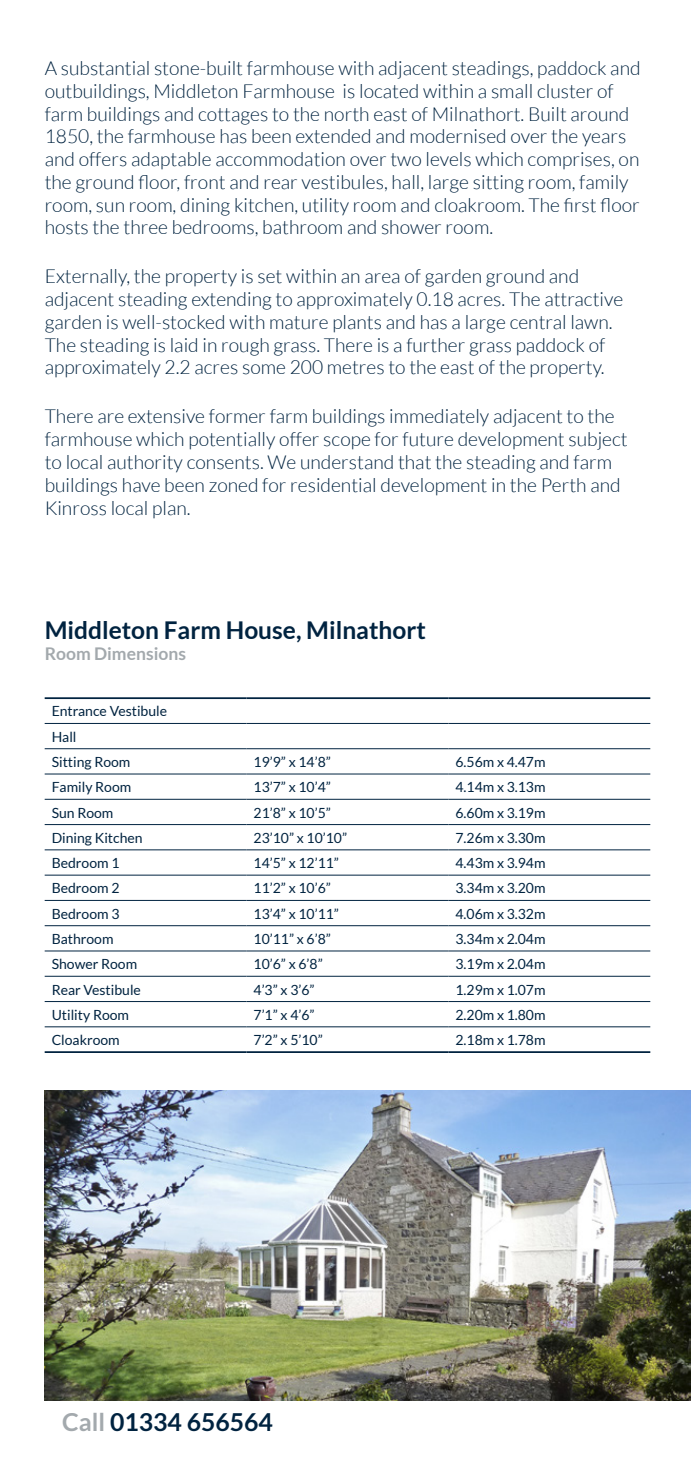
<style>
.page{position:relative;width:695px;height:1474px;background:#fff}
.page>*{position:absolute;margin:0;border:0;box-sizing:border-box;transform-origin:0 0}
.t1{font:700 24.85px "Lato";color:#002340}
.Table_Address{font:700 24.5px "Lato";color:#002340}
.Description_Paras{font:300 19.25px/22.8px "Lato";color:#002340}
.Sub_Heading{font:700 17.5px "Lato";color:#a3a9ad}
.Table_Text{font:14px "Lato";color:#002340}
.s1{color:#a3a9ad}
</style>
<div class="page">
<img style="left:45px;top:1090px;width:645px;height:310px">
<svg style="left:45px;top:699px;width:605px;height:329px"></svg>
<hr style="left:45px;top:697px;width:201px;height:2px;background:#002340">
<hr style="left:246px;top:697px;width:202px;height:2px;background:#002340">
<hr style="left:448px;top:697px;width:202px;height:2px;background:#002340">
<hr style="left:45px;top:1051px;width:201px;height:1px;background:#002340">
<hr style="left:246px;top:1051px;width:202px;height:1px;background:#002340">
<hr style="left:448px;top:1051px;width:202px;height:1px;background:#002340">
<hr style="left:45px;top:723px;width:201px;height:1px;background:#002340">
<hr style="left:246px;top:723px;width:202px;height:1px;background:#002340">
<hr style="left:448px;top:723px;width:202px;height:1px;background:#002340">
<hr style="left:45px;top:748px;width:201px;height:1px;background:#002340">
<hr style="left:246px;top:748px;width:202px;height:1px;background:#002340">
<hr style="left:448px;top:748px;width:202px;height:1px;background:#002340">
<hr style="left:45px;top:773px;width:201px;height:1px;background:#002340">
<hr style="left:246px;top:773px;width:202px;height:1px;background:#002340">
<hr style="left:448px;top:773px;width:202px;height:1px;background:#002340">
<hr style="left:45px;top:799px;width:201px;height:1px;background:#002340">
<hr style="left:246px;top:799px;width:202px;height:1px;background:#002340">
<hr style="left:448px;top:799px;width:202px;height:1px;background:#002340">
<hr style="left:45px;top:824px;width:201px;height:1px;background:#002340">
<hr style="left:246px;top:824px;width:202px;height:1px;background:#002340">
<hr style="left:448px;top:824px;width:202px;height:1px;background:#002340">
<hr style="left:45px;top:849px;width:201px;height:1px;background:#002340">
<hr style="left:246px;top:849px;width:202px;height:1px;background:#002340">
<hr style="left:448px;top:849px;width:202px;height:1px;background:#002340">
<hr style="left:45px;top:874px;width:201px;height:1px;background:#002340">
<hr style="left:246px;top:874px;width:202px;height:1px;background:#002340">
<hr style="left:448px;top:874px;width:202px;height:1px;background:#002340">
<hr style="left:45px;top:900px;width:201px;height:1px;background:#002340">
<hr style="left:246px;top:900px;width:202px;height:1px;background:#002340">
<hr style="left:448px;top:900px;width:202px;height:1px;background:#002340">
<hr style="left:45px;top:925px;width:201px;height:1px;background:#002340">
<hr style="left:246px;top:925px;width:202px;height:1px;background:#002340">
<hr style="left:448px;top:925px;width:202px;height:1px;background:#002340">
<hr style="left:45px;top:950px;width:201px;height:1px;background:#002340">
<hr style="left:246px;top:950px;width:202px;height:1px;background:#002340">
<hr style="left:448px;top:950px;width:202px;height:1px;background:#002340">
<hr style="left:45px;top:976px;width:201px;height:1px;background:#002340">
<hr style="left:246px;top:976px;width:202px;height:1px;background:#002340">
<hr style="left:448px;top:976px;width:202px;height:1px;background:#002340">
<hr style="left:45px;top:1001px;width:201px;height:1px;background:#002340">
<hr style="left:246px;top:1001px;width:202px;height:1px;background:#002340">
<hr style="left:448px;top:1001px;width:202px;height:1px;background:#002340">
<hr style="left:45px;top:1026px;width:201px;height:1px;background:#002340">
<hr style="left:246px;top:1026px;width:202px;height:1px;background:#002340">
<hr style="left:448px;top:1026px;width:202px;height:1px;background:#002340">
<p class="Description_Paras" style="left:45px;top:57px;width:597px">A substantial stone-built farmhouse with adjacent steadings, paddock and outbuildings, Middleton Farmhouse is located within a small cluster of farm buildings and cottages to the north east of Milnathort. Built around 1850, the farmhouse has been extended and modernised over the years and offers adaptable accommodation over two levels which comprises, on the ground floor, front and rear vestibules, hall, large sitting room, family room, sun room, dining kitchen, utility room and cloakroom. The first floor hosts the three bedrooms, bathroom and shower room.</p>
<p class="Description_Paras" style="left:45px;top:265px;width:580px">Externally, the property is set within an area of garden ground and adjacent steading extending to approximately 0.18 acres. The attractive garden is well-stocked with mature plants and has a large central lawn.<br>The steading is laid in rough grass. There is a further grass paddock of approximately 2.2 acres some 200 metres to the east of the property.</p>
<p class="Description_Paras" style="left:45px;top:405px;width:584px">There are extensive former farm buildings immediately adjacent to the farmhouse which potentially offer scope for future development subject to local authority consents. We understand that the steading and farm buildings have been zoned for residential development in the Perth and Kinross local plan.</p>
<p class="Table_Address" style="left:45px;top:616px;width:382px">Middleton Farm House, Milnathort</p>
<p class="Sub_Heading" style="left:45px;top:643px;width:143px">Room Dimensions</p>
<p class="Table_Text" style="left:52px;top:703px;width:117px">Entrance Vestibule</p>
<p class="Table_Text" style="left:52px;top:729px;width:26px">Hall</p>
<p class="Table_Text" style="left:52px;top:754px;width:80px">Sitting Room</p>
<p class="Table_Text" style="left:253px;top:754px;width:79px">19’9” x 14’8”</p>
<p class="Table_Text" style="left:455px;top:754px;width:92px">6.56m x 4.47m</p>
<p class="Table_Text" style="left:52px;top:779px;width:81px">Family Room</p>
<p class="Table_Text" style="left:253px;top:779px;width:79px">13’7” x 10’4”</p>
<p class="Table_Text" style="left:455px;top:779px;width:92px">4.14m x 3.13m</p>
<p class="Table_Text" style="left:52px;top:804px;width:63px">Sun Room</p>
<p class="Table_Text" style="left:253px;top:804px;width:79px">21’8” x 10’5”</p>
<p class="Table_Text" style="left:455px;top:804px;width:92px">6.60m x 3.19m</p>
<p class="Table_Text" style="left:52px;top:830px;width:92px">Dining Kitchen</p>
<p class="Table_Text" style="left:253px;top:830px;width:95px">23’10” x 10’10”</p>
<p class="Table_Text" style="left:455px;top:830px;width:92px">7.26m x 3.30m</p>
<p class="Table_Text" style="left:52px;top:855px;width:69px">Bedroom 1</p>
<p class="Table_Text" style="left:253px;top:855px;width:87px">14’5” x 12’11”</p>
<p class="Table_Text" style="left:455px;top:855px;width:92px">4.43m x 3.94m</p>
<p class="Table_Text" style="left:52px;top:880px;width:69px">Bedroom 2</p>
<p class="Table_Text" style="left:253px;top:880px;width:79px">11’2” x 10’6”</p>
<p class="Table_Text" style="left:455px;top:880px;width:92px">3.34m x 3.20m</p>
<p class="Table_Text" style="left:52px;top:905px;width:69px">Bedroom 3</p>
<p class="Table_Text" style="left:253px;top:905px;width:87px">13’4” x 10’11”</p>
<p class="Table_Text" style="left:455px;top:905px;width:92px">4.06m x 3.32m</p>
<p class="Table_Text" style="left:52px;top:931px;width:63px">Bathroom</p>
<p class="Table_Text" style="left:253px;top:931px;width:79px">10’11” x 6’8”</p>
<p class="Table_Text" style="left:455px;top:931px;width:92px">3.34m x 2.04m</p>
<p class="Table_Text" style="left:52px;top:956px;width:87px">Shower Room</p>
<p class="Table_Text" style="left:253px;top:956px;width:71px">10’6” x 6’8”</p>
<p class="Table_Text" style="left:455px;top:956px;width:92px">3.19m x 2.04m</p>
<p class="Table_Text" style="left:52px;top:981px;width:91px">Rear Vestibule</p>
<p class="Table_Text" style="left:253px;top:981px;width:63px">4’3” x 3’6”</p>
<p class="Table_Text" style="left:455px;top:981px;width:92px">1.29m x 1.07m</p>
<p class="Table_Text" style="left:52px;top:1006px;width:79px">Utility Room</p>
<p class="Table_Text" style="left:253px;top:1006px;width:63px">7’1” x 4’6”</p>
<p class="Table_Text" style="left:455px;top:1006px;width:92px">2.20m x 1.80m</p>
<p class="Table_Text" style="left:52px;top:1032px;width:70px">Cloakroom</p>
<p class="Table_Text" style="left:253px;top:1032px;width:71px">7’2” x 5’10”</p>
<p class="Table_Text" style="left:455px;top:1032px;width:92px">2.18m x 1.78m</p>
<p class="t1" style="left:62px;top:1407px;width:212px"><span class="s1">Call</span> 01334 656564</p>
</div>
